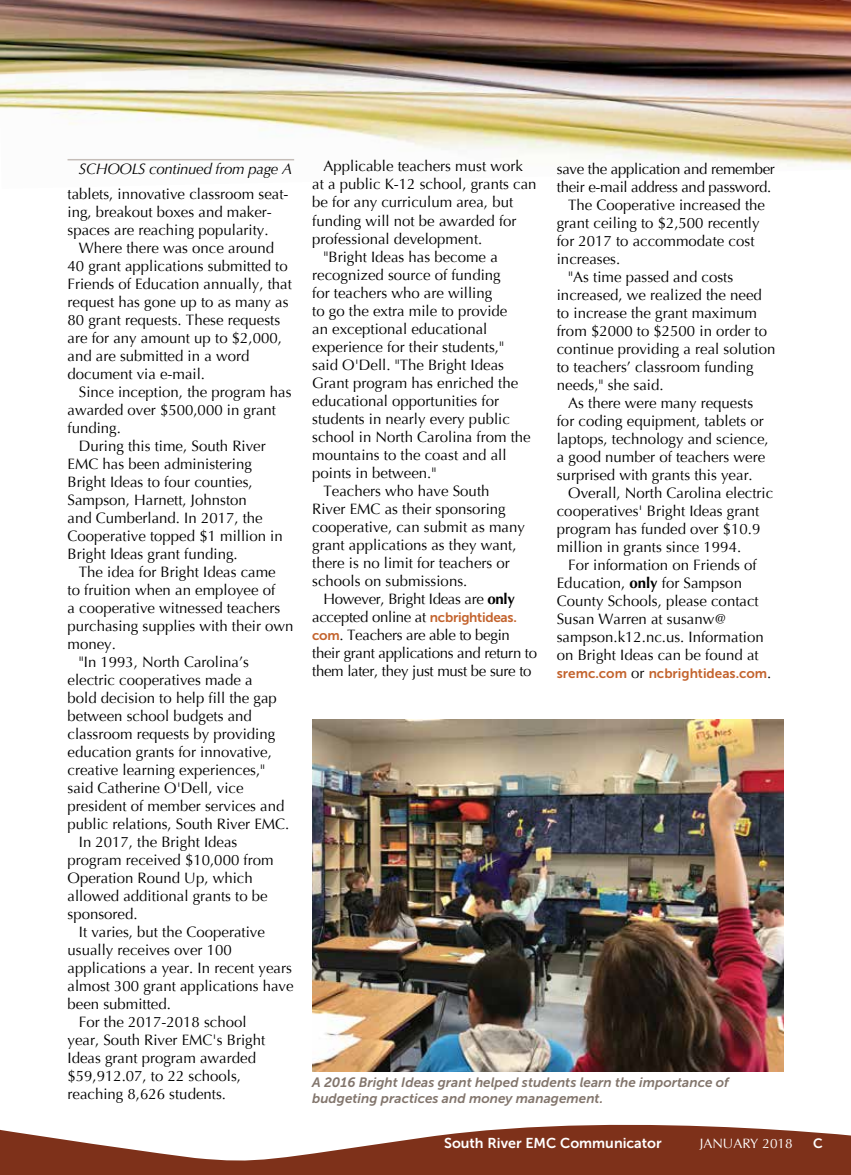
<style>
.page{position:relative;width:851px;height:1175px;background:#fff}
.page>*{position:absolute;margin:0;border:0;box-sizing:border-box;transform-origin:0 0}
.t1{font:15px/18px "Optima";color:#000}
.t2{font:15px "Optima";letter-spacing:-.02em;color:#000}
.t3{font:italic 15px "Optima";letter-spacing:-.02em;color:#000}
.t4{font:14.25px "Museo Sans 700";color:#fff}
.t5{font:italic 13.5px/16.2px "Museo Sans 700";color:#82756c}
.t6{font:13.5px "Museo Sans 700";color:#c3632d}
.t7{font:13.5px "Optima";color:#fff}
.t8{font:13.5px "Museo Sans 700";color:#fff}
.s1{font-weight:700}
.s2{font-family:"Museo Sans 700";font-size:13.5px;color:#c3632d}
.s3{font-family:"Optima";font-size:15px;color:#000}
</style>
<div class="page">
<svg style="left:0;top:1124px;width:850px;height:50px;fill:#7e311a"></svg>
<img style="left:0;top:0;width:850px;height:166px">
<hr style="left:68px;top:159px;width:226px;height:1px;background:#c5bdb8">
<img style="left:312px;top:719px;width:471px;height:352px">
<p class="t3" style="left:79px;top:159px;width:215px">SCHOOLS continued from page A</p>
<p class="t1" style="left:68px;top:185px;width:222px">tablets, innovative classroom seat&shy;ing, breakout boxes and maker&shy;spaces are reaching popularity.</p>
<p class="t1" style="left:68px;top:239px;width:226px;text-indent:11px">Where there was once around<br>40 grant applications submitted to<br>Friends of Education annually, that request has gone up to as many as<br>80 grant requests. These requests are for any amount up to $2,000, and are submitted in a word document via e-mail.</p>
<p class="t1" style="left:79px;top:383px;width:214px">Since inception, the program has</p>
<p class="t1" style="left:68px;top:401px;width:210px">awarded over $500,000 in grant</p>
<p class="t1" style="left:68px;top:419px;width:55px">funding.</p>
<p class="t1" style="left:79px;top:437px;width:188px">During this time, South River</p>
<p class="t1" style="left:68px;top:455px;width:186px">EMC has been administering</p>
<p class="t1" style="left:68px;top:473px;width:187px">Bright Ideas to four counties,</p>
<p class="t1" style="left:68px;top:491px;width:181px">Sampson, Harnett, Johnston</p>
<p class="t1" style="left:68px;top:509px;width:197px">and Cumberland. In 2017, the</p>
<p class="t1" style="left:68px;top:527px;width:217px">Cooperative topped $1 million in</p>
<p class="t1" style="left:68px;top:545px;width:172px">Bright Ideas grant funding.</p>
<p class="t1" style="left:79px;top:563px;width:198px">The idea for Bright Ideas came</p>
<p class="t1" style="left:68px;top:581px;width:209px">to fruition when an employee of</p>
<p class="t1" style="left:68px;top:599px;width:214px">a cooperative witnessed teachers</p>
<p class="t1" style="left:68px;top:617px;width:227px">purchasing supplies with their own</p>
<p class="t1" style="left:68px;top:635px;width:50px">money.</p>
<p class="t1" style="left:79px;top:653px;width:172px">"In 1993, North Carolina’s</p>
<p class="t1" style="left:68px;top:671px;width:187px">electric cooperatives made a</p>
<p class="t1" style="left:68px;top:689px;width:211px">bold decision to help fill the gap</p>
<p class="t1" style="left:68px;top:707px;width:186px">between school budgets and</p>
<p class="t1" style="left:68px;top:725px;width:209px">classroom requests by providing</p>
<p class="t1" style="left:68px;top:743px;width:206px">education grants for innovative,</p>
<p class="t1" style="left:68px;top:761px;width:199px">creative learning experiences,"</p>
<p class="t1" style="left:68px;top:779px;width:177px">said Catherine O'Dell, vice</p>
<p class="t1" style="left:68px;top:797px;width:218px">president of member services and</p>
<p class="t1" style="left:68px;top:815px;width:223px">public relations, South River EMC.</p>
<p class="t1" style="left:79px;top:833px;width:160px">In 2017, the Bright Ideas</p>
<p class="t1" style="left:68px;top:851px;width:207px">program received $10,000 from</p>
<p class="t1" style="left:68px;top:869px;width:187px">Operation Round Up, which</p>
<p class="t1" style="left:68px;top:887px;width:202px">allowed additional grants to be</p>
<p class="t1" style="left:68px;top:905px;width:72px">sponsored.</p>
<p class="t1" style="left:79px;top:923px;width:187px">It varies, but the Cooperative</p>
<p class="t1" style="left:68px;top:941px;width:166px">usually receives over 100</p>
<p class="t1" style="left:68px;top:959px;width:226px">applications a year. In recent years</p>
<p class="t1" style="left:68px;top:977px;width:227px">almost 300 grant applications have</p>
<p class="t1" style="left:68px;top:995px;width:105px">been submitted.</p>
<p class="t1" style="left:79px;top:1013px;width:169px">For the 2017-2018 school</p>
<p class="t1" style="left:68px;top:1031px;width:199px">year, South River EMC's Bright</p>
<p class="t1" style="left:68px;top:1049px;width:190px">Ideas grant program awarded</p>
<p class="t1" style="left:68px;top:1067px;width:175px">$59,912.07, to 22 schools,</p>
<p class="t1" style="left:68px;top:1085px;width:160px">reaching 8,626 students.</p>
<p class="t1" style="left:323px;top:158px;width:201px">Applicable teachers must work</p>
<p class="t1" style="left:312px;top:176px;width:226px">at a public K-12 school, grants can</p>
<p class="t1" style="left:312px;top:194px;width:202px">be for any curriculum area, but</p>
<p class="t1" style="left:312px;top:212px;width:206px">funding will not be awarded for</p>
<p class="t1" style="left:312px;top:230px;width:172px">professional development.</p>
<p class="t1" style="left:323px;top:248px;width:176px">"Bright Ideas has become a</p>
<p class="t1" style="left:312px;top:266px;width:190px">recognized source of funding</p>
<p class="t1" style="left:312px;top:284px;width:182px">for teachers who are willing</p>
<p class="t1" style="left:312px;top:302px;width:197px">to go the extra mile to provide</p>
<p class="t1" style="left:312px;top:320px;width:177px">an exceptional educational</p>
<p class="t1" style="left:312px;top:338px;width:193px">experience for their students,"</p>
<p class="t1" style="left:312px;top:356px;width:193px">said O'Dell. "The Bright Ideas</p>
<p class="t1" style="left:312px;top:374px;width:207px">Grant program has enriched the</p>
<p class="t1" style="left:312px;top:392px;width:188px">educational opportunities for</p>
<p class="t1" style="left:312px;top:410px;width:199px">students in nearly every public</p>
<p class="t1" style="left:312px;top:428px;width:220px">school in North Carolina from the</p>
<p class="t1" style="left:312px;top:446px;width:196px">mountains to the coast and all</p>
<p class="t1" style="left:312px;top:464px;width:126px">points in between."</p>
<p class="t1" style="left:323px;top:482px;width:167px">Teachers who have South</p>
<p class="t1" style="left:312px;top:500px;width:195px">River EMC as their sponsoring</p>
<p class="t1" style="left:312px;top:518px;width:214px">cooperative, can submit as many</p>
<p class="t1" style="left:312px;top:536px;width:206px">grant applications as they want,</p>
<p class="t1" style="left:312px;top:554px;width:199px">there is no limit for teachers or</p>
<p class="t1" style="left:312px;top:572px;width:157px">schools on submissions.</p>
<p class="t2" style="left:323px;top:590px;width:193px">However, Bright Ideas are <span class="s1">only</span></p>
<p class="t2" style="left:312px;top:608px;width:206px">accepted online at <span class="s2">ncbrightideas.</span></p>
<p class="t2" style="left:312px;top:626px;width:199px"><span class="s2">com</span>. Teachers are able to begin</p>
<p class="t2" style="left:312px;top:644px;width:226px">their grant applications and return to</p>
<p class="t2" style="left:312px;top:662px;width:221px">them later, they just must be sure to</p>
<p class="t2" style="left:556px;top:160px;width:219px">save the application and remember</p>
<p class="t2" style="left:556px;top:178px;width:216px">their e-mail address and password.</p>
<p class="t1" style="left:568px;top:196px;width:198px">The Cooperative increased the</p>
<p class="t1" style="left:556px;top:214px;width:204px">grant ceiling to $2,500 recently</p>
<p class="t1" style="left:556px;top:232px;width:199px">for 2017 to accommodate cost</p>
<p class="t1" style="left:556px;top:250px;width:65px">increases.</p>
<p class="t1" style="left:568px;top:268px;width:167px">"As time passed and costs</p>
<p class="t1" style="left:556px;top:286px;width:207px">increased, we realized the need</p>
<p class="t1" style="left:556px;top:304px;width:202px">to increase the grant maximum</p>
<p class="t1" style="left:556px;top:322px;width:212px">from $2000 to $2500 in order to</p>
<p class="t1" style="left:556px;top:340px;width:220px">continue providing a real solution</p>
<p class="t1" style="left:556px;top:358px;width:198px">to teachers’ classroom funding</p>
<p class="t1" style="left:556px;top:376px;width:108px">needs," she said.</p>
<p class="t1" style="left:568px;top:394px;width:187px">As there were many requests</p>
<p class="t1" style="left:556px;top:412px;width:208px">for coding equipment, tablets or</p>
<p class="t1" style="left:556px;top:430px;width:213px">laptops, technology and science,</p>
<p class="t1" style="left:556px;top:448px;width:210px">a good number of teachers were</p>
<p class="t1" style="left:556px;top:466px;width:197px">surprised with grants this year.</p>
<p class="t1" style="left:568px;top:484px;width:207px">Overall, North Carolina electric</p>
<p class="t1" style="left:556px;top:502px;width:204px">cooperatives' Bright Ideas grant</p>
<p class="t1" style="left:556px;top:520px;width:205px">program has funded over $10.9</p>
<p class="t1" style="left:556px;top:538px;width:186px">million in grants since 1994.</p>
<p class="t1" style="left:568px;top:556px;width:190px">For information on Friends of</p>
<p class="t1" style="left:556px;top:574px;width:187px">Education, <span class="s1">only</span> for Sampson</p>
<p class="t1" style="left:556px;top:592px;width:203px">County Schools, please contact</p>
<p class="t1" style="left:556px;top:610px;width:171px">Susan Warren at susanw@</p>
<p class="t1" style="left:556px;top:628px;width:208px">sampson.k12.nc.us. Information</p>
<p class="t1" style="left:556px;top:646px;width:203px">on Bright Ideas can be found at</p>
<p class="t6" style="left:556px;top:666px;width:216px">sremc.com <span class="s3">or</span> ncbrightideas.com<span class="s3">.</span></p>
<p class="t5" style="left:312px;top:1074px;width:418px">A 2016 Bright Ideas grant helped students learn the importance of budgeting practices and money management.</p>
<p class="t4" style="left:444px;top:1134px;width:219px">South River EMC Communicator</p>
<p class="t7" style="left:699px;top:1135px;width:94px">JANUARY 2018</p>
<p class="t8" style="left:813px;top:1135px;width:11px">C</p>
</div>
